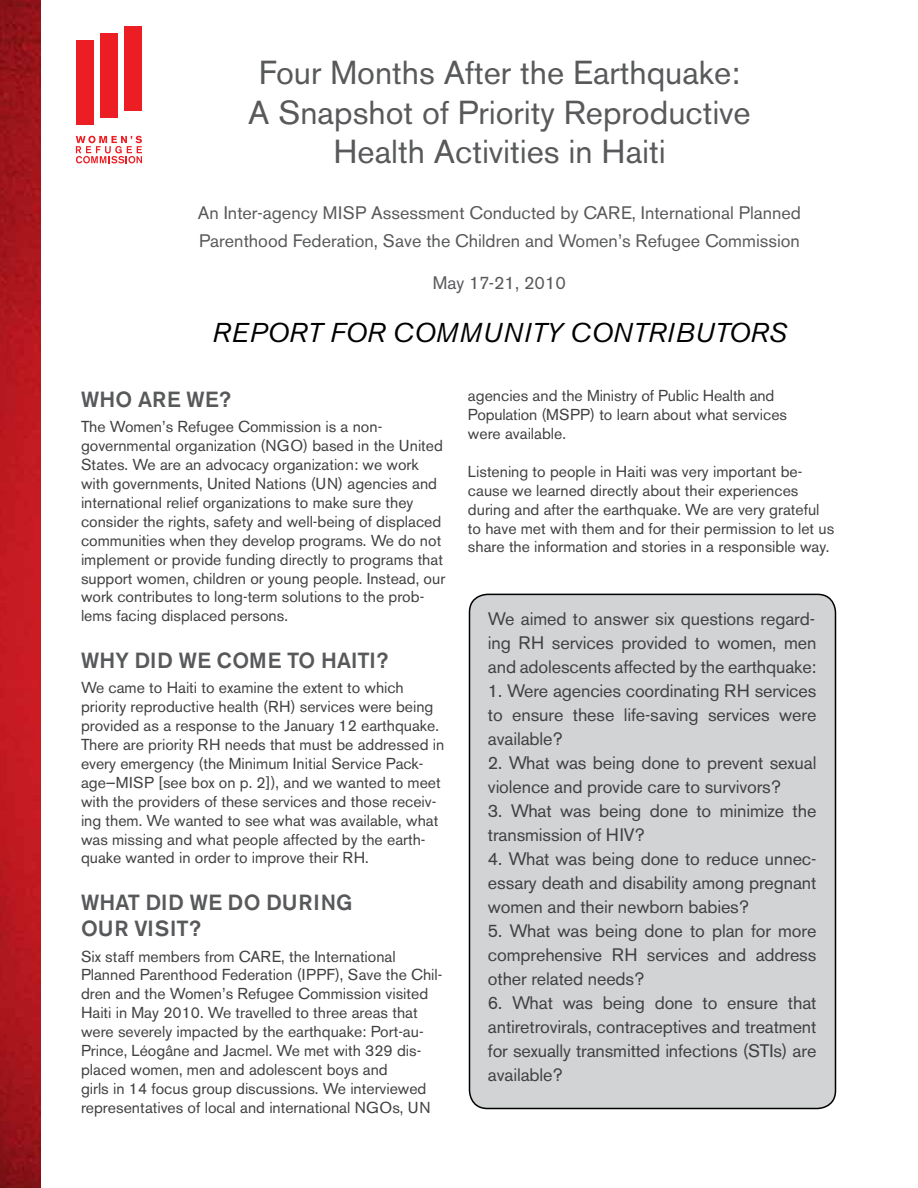
<style>
.page{position:relative;width:918px;height:1188px;background:#fff}
.page>*{position:absolute;margin:0;border:0;box-sizing:border-box;transform-origin:0 0}
.t1{font:33px/39.6px "Akzidenz Grotesk BE";color:#58595b;text-align:center}
.t2{font:italic 27px "Akzidenz Grotesk BE";letter-spacing:.02em;color:#000}
.t3{font:500 21.75px/26.1px "Akzidenz Grotesk BE";letter-spacing:.01em;color:#58595b}
.t4{font:18px/24px "Akzidenz Grotesk BE";letter-spacing:-.005em;color:#414042;text-align:justify}
.t5{font:18px/28.8px "Akzidenz Grotesk BE";color:#58595b}
.t6{font:15.75px/18.9px "Akzidenz Grotesk BE";color:#414042}
</style>
<div class="page">
<img style="left:0;top:0;width:40px;height:1188px">
<div style="left:100px;top:33px;width:18px;height:85px;background:#ed1d24"></div>
<div style="left:76px;top:40px;width:18px;height:85px;background:#ed1d24"></div>
<div style="left:124px;top:27px;width:18px;height:84px;background:#ed1d24"></div>
<svg style="left:76px;top:136px;width:66px;height:27px"></svg>
<div style="left:470px;top:594px;width:366px;height:514px;background:#d1d3d4;border-radius:18px"></div>
<div style="left:469px;top:594px;width:367px;height:515px;border:2px solid #000;border-radius:18px"></div>
<h1 class="t1" style="left:248px;top:53px;width:504px">Four Months After the Earthquake:<br>A Snapshot of Priority Reproductive<br>Health Activities in Haiti</h1>
<p class="t5" style="left:198px;top:198px;width:605px">An Inter-agency MISP Assessment Conducted by CARE, International Planned<br>Parenthood Federation, Save the Children and Women’s Refugee Commission</p>
<p class="t5" style="left:433px;top:269px;width:135px">May 17-21, 2010</p>
<h2 class="t2" style="left:212px;top:316px;width:576px">REPORT FOR COMMUNITY CONTRIBUTORS</h2>
<h3 class="t3" style="left:81px;top:386px;width:151px">WHO ARE WE?</h3>
<p class="t6" style="left:81px;top:417px;width:366px">The Women’s Refugee Commission is a non&shy;governmental organization (NGO) based in the United States. We are an advocacy organization: we work with governments, United Nations (UN) agencies and international relief organizations to make sure they consider the rights, safety and well-being of displaced communities when they develop programs. We do not implement or provide funding directly to programs that support women, children or young people. Instead, our work contributes to long-term solutions to the prob&shy;lems facing displaced persons.</p>
<h3 class="t3" style="left:81px;top:647px;width:309px">WHY DID WE COME TO HAITI?</h3>
<p class="t6" style="left:81px;top:678px;width:365px">We came to Haiti to examine the extent to which priority reproductive health (RH) services were being provided as a response to the January 12 earthquake.<br>There are priority RH needs that must be addressed in every emergency (the Minimum Initial Service Pack&shy;age—MISP [see box on p. 2]), and we wanted to meet with the providers of these services and those receiv&shy;ing them. We wanted to see what was available, what was missing and what people affected by the earth&shy;quake wanted in order to improve their RH.</p>
<h3 class="t3" style="left:81px;top:889px;width:273px">WHAT DID WE DO DURING<br>OUR VISIT?</h3>
<p class="t6" style="left:81px;top:947px;width:363px">Six staff members from CARE, the International Planned Parenthood Federation (IPPF), Save the Chil&shy;dren and the Women’s Refugee Commission visited Haiti in May 2010. We travelled to three areas that were severely impacted by the earthquake: Port-au-Prince, Léogâne and Jacmel. We met with 329 dis&shy;placed women, men and adolescent boys and<br>girls in 14 focus group discussions. We interviewed representatives of local and international NGOs, UN</p>
<p class="t6" style="left:468px;top:386px;width:321px">agencies and the Ministry of Public Health and<br>Population (MSPP) to learn about what services were available.</p>
<p class="t6" style="left:468px;top:462px;width:368px">Listening to people in Haiti was very important be&shy;cause we learned directly about their experiences during and after the earthquake. We are very grateful to have met with them and for their permission to let us share the information and stories in a responsible way.</p>
<p class="t4" style="left:488px;top:607px;width:330px">We aimed to answer six questions regard&shy;ing RH services provided to women, men and adolescents affected by the earthquake:</p>
<p class="t4" style="left:488px;top:679px;width:330px">1. Were agencies coordinating RH services to ensure these life-saving services were available?</p>
<p class="t4" style="left:488px;top:751px;width:330px">2. What was being done to prevent sexual violence and provide care to survivors?</p>
<p class="t4" style="left:488px;top:799px;width:330px">3. What was being done to minimize the transmission of HIV?</p>
<p class="t4" style="left:488px;top:847px;width:330px">4. What was being done to reduce unnec&shy;essary death and disability among pregnant women and their newborn babies?</p>
<p class="t4" style="left:488px;top:919px;width:330px">5. What was being done to plan for more comprehensive RH services and address other related needs?</p>
<p class="t4" style="left:488px;top:990px;width:330px">6. What was being done to ensure that antiretrovirals, contraceptives and treatment for sexually transmitted infections (STIs) are available?</p>
</div>
